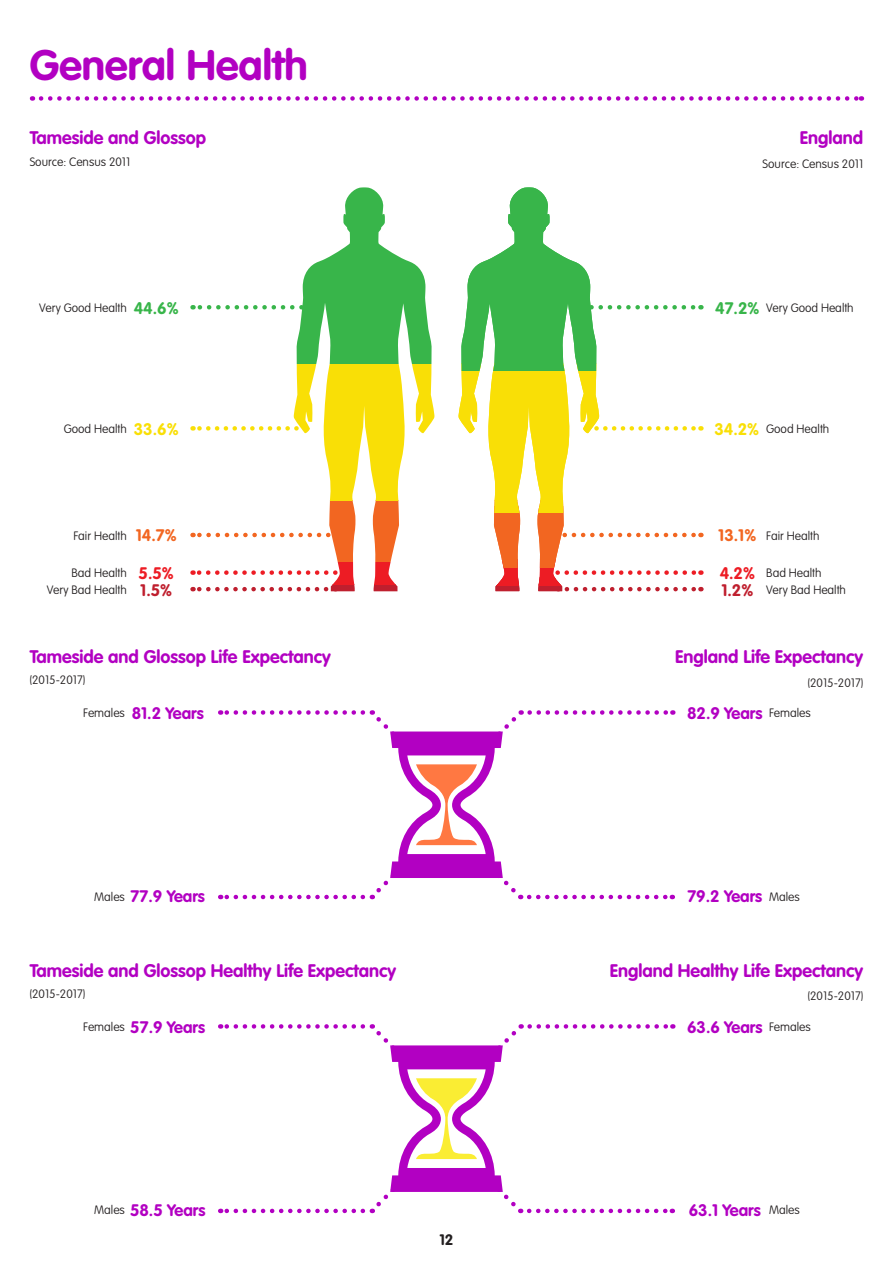
<style>
.page{position:relative;width:893px;height:1263px;background:#fff}
.page>*{position:absolute;margin:0;border:0;box-sizing:border-box;transform-origin:0 0}
.t1{font:700 42px "VAG Rounded";color:#b200c2}
.t2{font:700 18px "VAG Rounded";color:#b200c2}
.t3{font:700 16.5px "VAG Rounded";color:#b200c2}
.t4{font:700 16.5px "VAG Rounded";color:#38b54a}
.t5{font:700 16.5px "VAG Rounded";color:#f9df06}
.t6{font:700 16.5px "VAG Rounded";color:#f26621}
.t7{font:700 16.5px "VAG Rounded";color:#ed1c24}
.t8{font:700 16.5px "VAG Rounded";color:#bf1f2e}
.t9{font:700 15px "VAG Rounded";color:#231f20}
.t10{font:100 12px "VAG Rounded";color:#231f20}
</style>
<div class="page">
<svg style="left:530px;top:710px;width:143px;height:5px"></svg>
<svg style="left:220px;top:710px;width:143px;height:5px"></svg>
<svg style="left:220px;top:895px;width:143px;height:4px"></svg>
<svg style="left:369px;top:710px;width:154px;height:190px"></svg>
<svg style="left:529px;top:895px;width:144px;height:4px"></svg>
<svg style="left:530px;top:1024px;width:143px;height:5px"></svg>
<svg style="left:220px;top:1024px;width:143px;height:5px"></svg>
<svg style="left:220px;top:1209px;width:143px;height:4px"></svg>
<svg style="left:369px;top:1024px;width:154px;height:190px"></svg>
<svg style="left:529px;top:1209px;width:144px;height:4px"></svg>
<svg style="left:41px;top:96px;width:821px;height:5px"></svg>
<svg style="left:326px;top:585px;width:72px;height:6px"></svg>
<svg style="left:332px;top:562px;width:64px;height:23px"></svg>
<svg style="left:318px;top:501px;width:81px;height:61px;fill:#f26621"></svg>
<svg style="left:293px;top:364px;width:142px;height:137px;fill:#f9df06"></svg>
<svg style="left:293px;top:187px;width:139px;height:177px;fill:#38b54a"></svg>
<svg style="left:193px;top:305px;width:109px;height:4px"></svg>
<svg style="left:193px;top:426px;width:104px;height:5px"></svg>
<svg style="left:193px;top:533px;width:135px;height:4px"></svg>
<svg style="left:193px;top:570px;width:142px;height:5px"></svg>
<svg style="left:193px;top:587px;width:133px;height:4px"></svg>
<svg style="left:600px;top:305px;width:101px;height:4px"></svg>
<svg style="left:603px;top:426px;width:98px;height:5px"></svg>
<svg style="left:580px;top:533px;width:121px;height:4px"></svg>
<svg style="left:577px;top:570px;width:124px;height:5px"></svg>
<svg style="left:577px;top:587px;width:124px;height:4px"></svg>
<svg style="left:573px;top:587px;width:4px;height:4px"></svg>
<svg style="left:573px;top:570px;width:4px;height:5px"></svg>
<svg style="left:495px;top:585px;width:75px;height:6px"></svg>
<svg style="left:497px;top:567px;width:72px;height:18px"></svg>
<svg style="left:493px;top:513px;width:79px;height:54px;fill:#f26621"></svg>
<svg style="left:458px;top:371px;width:141px;height:142px;fill:#f9df06"></svg>
<svg style="left:461px;top:187px;width:138px;height:184px;fill:#38b54a"></svg>
<p class="t1" style="left:30px;top:40px;width:280px">General Health</p>
<p class="t2" style="left:30px;top:127px;width:178px">Tameside and Glossop</p>
<p class="t2" style="left:800px;top:127px;width:65px">England</p>
<p class="t10" style="left:30px;top:155px;width:102px">Source: Census 2011</p>
<p class="t10" style="left:763px;top:157px;width:102px">Source: Census 2011</p>
<p class="t10" style="left:39px;top:301px;width:89px">Very Good Health</p>
<p class="t4" style="left:134px;top:298px;width:46px">44.6%</p>
<p class="t4" style="left:715px;top:298px;width:46px">47.2%</p>
<p class="t10" style="left:766px;top:301px;width:89px">Very Good Health</p>
<p class="t10" style="left:64px;top:422px;width:65px">Good Health</p>
<p class="t5" style="left:134px;top:419px;width:46px">33.6%</p>
<p class="t5" style="left:714px;top:419px;width:46px">34.2%</p>
<p class="t10" style="left:766px;top:422px;width:65px">Good Health</p>
<p class="t10" style="left:73px;top:529px;width:55px">Fair Health</p>
<p class="t6" style="left:136px;top:526px;width:42px">14.7%</p>
<p class="t10" style="left:71px;top:566px;width:57px">Bad Health</p>
<p class="t7" style="left:139px;top:564px;width:37px">5.5%</p>
<p class="t10" style="left:47px;top:583px;width:81px">Very Bad Health</p>
<p class="t8" style="left:140px;top:580px;width:33px">1.5%</p>
<p class="t6" style="left:718px;top:526px;width:40px">13.1%</p>
<p class="t10" style="left:766px;top:529px;width:55px">Fair Health</p>
<p class="t7" style="left:720px;top:564px;width:37px">4.2%</p>
<p class="t10" style="left:766px;top:566px;width:57px">Bad Health</p>
<p class="t8" style="left:721px;top:580px;width:33px">1.2%</p>
<p class="t10" style="left:766px;top:583px;width:81px">Very Bad Health</p>
<p class="t2" style="left:30px;top:646px;width:302px">Tameside and Glossop Life Expectancy</p>
<p class="t10" style="left:30px;top:673px;width:57px">(2015-2017)</p>
<p class="t2" style="left:675px;top:646px;width:189px">England Life Expectancy</p>
<p class="t10" style="left:808px;top:675px;width:57px">(2015-2017)</p>
<p class="t10" style="left:83px;top:706px;width:43px">Females</p>
<p class="t3" style="left:132px;top:703px;width:74px">81.2 Years</p>
<p class="t3" style="left:687px;top:703px;width:77px">82.9 Years</p>
<p class="t10" style="left:769px;top:706px;width:43px">Females</p>
<p class="t10" style="left:94px;top:889px;width:32px">Males</p>
<p class="t3" style="left:131px;top:887px;width:76px">77.9 Years</p>
<p class="t3" style="left:687px;top:887px;width:76px">79.2 Years</p>
<p class="t10" style="left:769px;top:889px;width:32px">Males</p>
<p class="t2" style="left:30px;top:959px;width:368px">Tameside and Glossop Healthy Life Expectancy</p>
<p class="t10" style="left:30px;top:987px;width:57px">(2015-2017)</p>
<p class="t2" style="left:610px;top:959px;width:255px">England Healthy Life Expectancy</p>
<p class="t10" style="left:808px;top:989px;width:57px">(2015-2017)</p>
<p class="t10" style="left:83px;top:1020px;width:43px">Females</p>
<p class="t3" style="left:130px;top:1017px;width:76px">57.9 Years</p>
<p class="t3" style="left:687px;top:1017px;width:77px">63.6 Years</p>
<p class="t10" style="left:769px;top:1020px;width:43px">Females</p>
<p class="t10" style="left:94px;top:1203px;width:32px">Males</p>
<p class="t3" style="left:130px;top:1201px;width:77px">58.5 Years</p>
<p class="t3" style="left:689px;top:1201px;width:74px">63.1 Years</p>
<p class="t10" style="left:769px;top:1203px;width:32px">Males</p>
<p class="t9" style="left:439px;top:1231px;width:16px">12</p>
</div>
